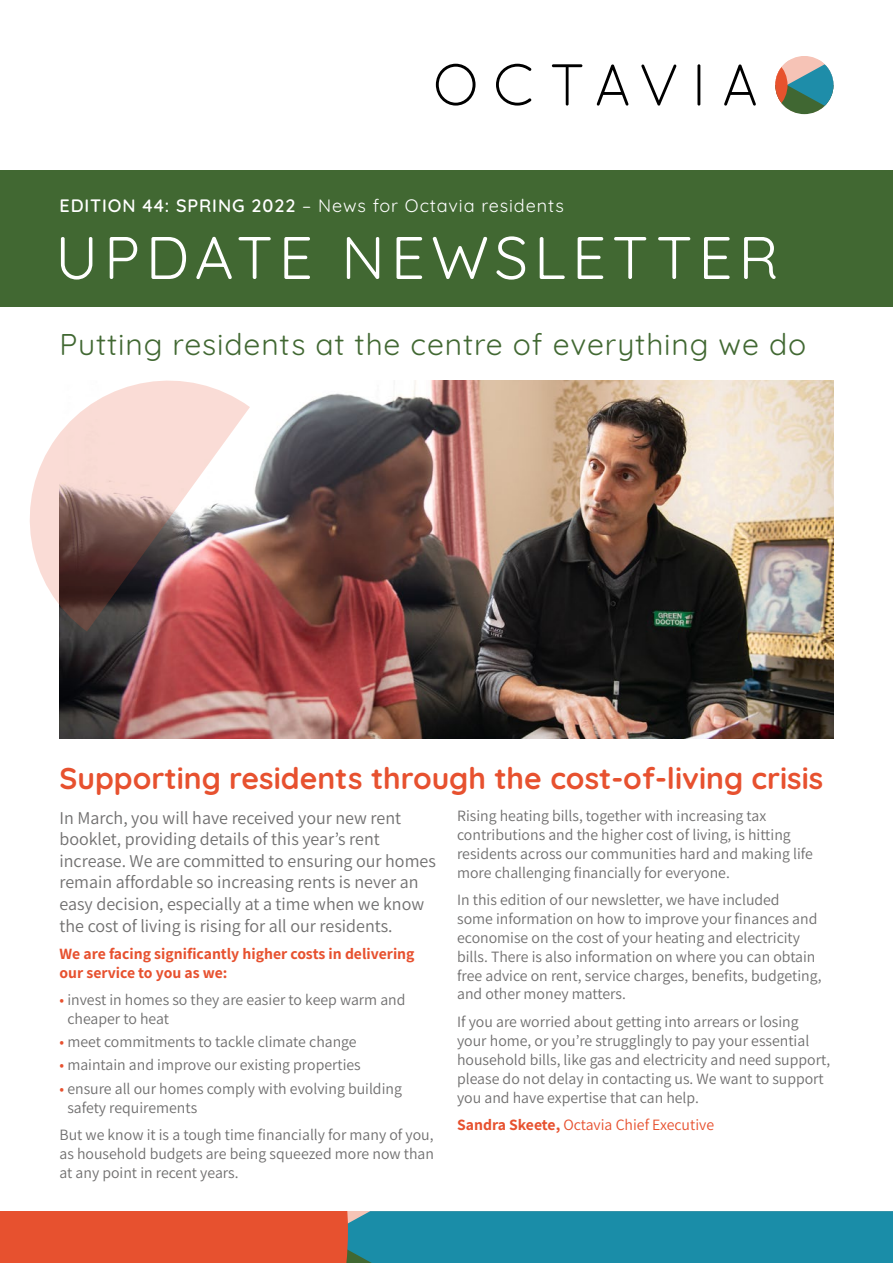
<style>
.page{position:relative;width:893px;height:1263px;background:#fff}
.page>*{position:absolute;margin:0;border:0;box-sizing:border-box;transform-origin:0 0}
.t1{font:60px "Quicksand";letter-spacing:.1em;color:#fff}
.t2{font:700 30px "Quicksand";color:#e7512f}
.t3{font:30px "Quicksand";letter-spacing:.03em;color:#416832}
.t4{font:18px/21.6px "Assistant";color:#706f6f}
.t5{font:18px "Quicksand";letter-spacing:.05em;color:#fff}
.t6{font:15.75px/18.9px "Assistant";color:#706f6f}
.t7{font:700 15.75px/18.9px "Assistant";color:#e7512f}
.t8{font:15.75px "Assistant";color:#e7512f}
.s1{font-weight:600}
.s2{color:#e7512f}
.s3{font-weight:700}
</style>
<div class="page">
<div style="left:0;top:171px;width:893px;height:136px;background:#416832"></div>
<img style="left:60px;top:381px;width:773px;height:357px">
<svg style="left:30px;top:380px;width:220px;height:251px"></svg>
<svg style="left:775px;top:56px;width:58px;height:58px"></svg>
<svg style="left:436px;top:64px;width:39px;height:42px"></svg>
<svg style="left:496px;top:64px;width:36px;height:42px"></svg>
<svg style="left:552px;top:64px;width:30px;height:42px"></svg>
<svg style="left:597px;top:64px;width:32px;height:42px"></svg>
<svg style="left:641px;top:64px;width:36px;height:42px"></svg>
<hr style="left:697px;top:64px;width:3px;height:42px;background:#000">
<svg style="left:724px;top:64px;width:32px;height:42px"></svg>
<svg style="left:0;top:1211px;width:893px;height:52px;background:#6a7578"></svg>
<p class="t5" style="left:60px;top:192px;width:506px"><span class="s1">EDITION 44: SPRING 2022</span> – News for Octavia residents</p>
<h1 class="t1" style="left:55px;top:211px;width:725px">UPDATE NEWSLETTER</h1>
<h2 class="t3" style="left:60px;top:321px;width:748px">Putting residents at the centre of everything we do</h2>
<h2 class="t2" style="left:60px;top:755px;width:765px">Supporting residents through the cost-of-living crisis</h2>
<p class="t4" style="left:60px;top:806px;width:378px">In March, you will have received your new rent booklet, providing details of this year’s rent increase. We are committed to ensuring our homes remain affordable so increasing rents is never an easy decision, especially at a time when we know the cost of living is rising for all our residents.</p>
<p class="t7" style="left:60px;top:943px;width:357px">We are facing significantly higher costs in delivering our service to you as we:</p>
<p class="t6" style="left:67px;top:990px;width:340px;text-indent:-8px"><span class="s2">•</span> invest in homes so they are easier to keep warm and cheaper to heat</p>
<p class="t6" style="left:60px;top:1032px;width:299px"><span class="s2">•</span> meet commitments to tackle climate change</p>
<p class="t6" style="left:60px;top:1055px;width:303px"><span class="s2">•</span> maintain and improve our existing properties</p>
<p class="t6" style="left:67px;top:1078px;width:336px;text-indent:-8px"><span class="s2">•</span> ensure all our homes comply with evolving building safety requirements</p>
<p class="t6" style="left:60px;top:1124px;width:376px;text-align:justify">But we know it is a tough time financially for many of you, as household budgets are being squeezed more now than at any point in recent years.</p>
<p class="t6" style="left:457px;top:805px;width:357px">Rising heating bills, together with increasing tax contributions and the higher cost of living, is hitting residents across our communities hard and making life more challenging financially for everyone.</p>
<p class="t6" style="left:457px;top:889px;width:366px">In this edition of our newsletter, we have included<br>some information on how to improve your finances and economise on the cost of your heating and electricity bills. There is also information on where you can obtain free advice on rent, service charges, benefits, budgeting, and other money matters.</p>
<p class="t6" style="left:457px;top:1011px;width:375px">If you are worried about getting into arrears or losing your home, or you’re strugglingly to pay your essential household bills, like gas and electricity and need support, please do not delay in contacting us. We want to support you and have expertise that can help.</p>
<p class="t8" style="left:457px;top:1114px;width:258px"><span class="s3">Sandra Skeete,</span> Octavia Chief Executive</p>
</div>
